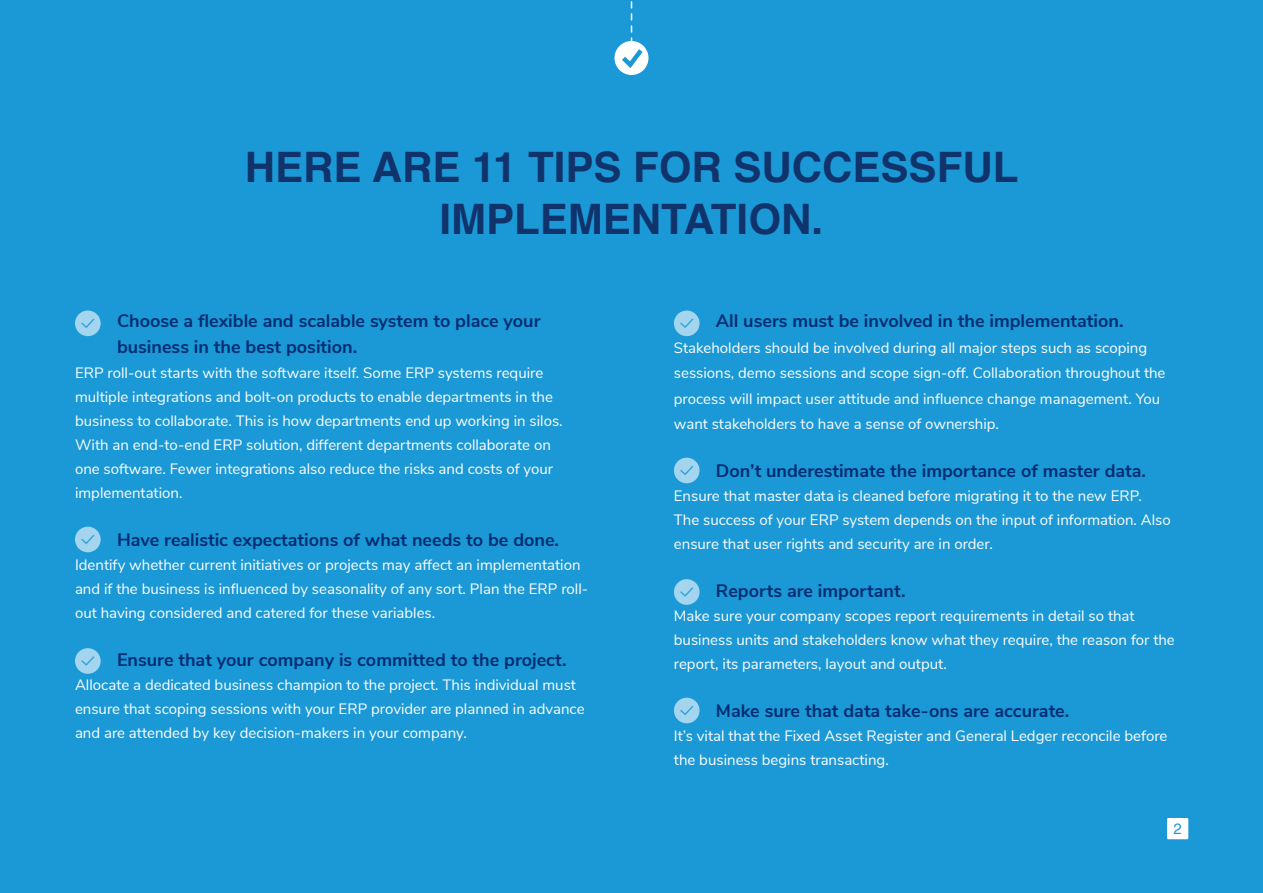
<style>
.page{position:relative;width:1263px;height:893px;background:#1b99d6}
.page>*{position:absolute;margin:0;border:0;box-sizing:border-box;transform-origin:0 0}
.t1{font:700 42px/52.5px "Helvetica";color:#10336c;text-align:center}
.t2{font:700 18px/25.5px "Nunito Sans";color:#002d73}
.t3{font:15px/24px "Nunito Sans";color:#fdfdfd}
.t4{font:15px "Helvetica";color:#1b99d6}
</style>
<div class="page">
<div style="left:1167px;top:818px;width:21px;height:21px;background:#fff"></div>
<div style="left:75px;top:311px;width:26px;height:25px;background:#a3d6ee;border-radius:50%"></div>
<svg style="left:81px;top:318px;width:14px;height:10px"></svg>
<div style="left:674px;top:311px;width:25px;height:25px;background:#a3d6ee;border-radius:50%"></div>
<svg style="left:680px;top:318px;width:14px;height:10px"></svg>
<div style="left:75px;top:527px;width:26px;height:25px;background:#a3d6ee;border-radius:50%"></div>
<svg style="left:81px;top:534px;width:14px;height:11px"></svg>
<div style="left:674px;top:458px;width:25px;height:25px;background:#a3d6ee;border-radius:50%"></div>
<svg style="left:680px;top:465px;width:14px;height:11px"></svg>
<svg style="left:75px;top:648px;width:26px;height:26px"></svg>
<svg style="left:80px;top:654px;width:16px;height:13px"></svg>
<svg style="left:674px;top:579px;width:25px;height:26px"></svg>
<svg style="left:678px;top:585px;width:17px;height:13px"></svg>
<div style="left:674px;top:698px;width:25px;height:25px;background:#a3d6ee;border-radius:50%"></div>
<svg style="left:680px;top:705px;width:14px;height:11px"></svg>
<svg style="left:614px;top:41px;width:34px;height:34px"></svg>
<svg style="left:617px;top:1px;width:30px;height:71px"></svg>
<h1 class="t1" style="left:245px;top:141px;width:775px">HERE ARE 11 TIPS FOR SUCCESSFUL<br>IMPLEMENTATION.</h1>
<p class="t2" style="left:117px;top:307px;width:425px">Choose a flexible and scalable system to place your business in the best position.</p>
<p class="t3" style="left:75px;top:360px;width:489px">ERP roll-out starts with the software itself. Some ERP systems require multiple integrations and bolt-on products to enable departments in the business to collaborate. This is how departments end up working in silos.<br>With an end-to-end ERP solution, different departments collaborate on one software. Fewer integrations also reduce the risks and costs of your implementation.</p>
<p class="t2" style="left:117px;top:526px;width:443px">Have realistic expectations of what needs to be done.</p>
<p class="t3" style="left:75px;top:552px;width:515px">Identify whether current initiatives or projects may affect an implementation and if the business is influenced by seasonality of any sort. Plan the ERP roll&shy;out having considered and catered for these variables.</p>
<p class="t2" style="left:117px;top:646px;width:451px">Ensure that your company is committed to the project.</p>
<p class="t3" style="left:75px;top:672px;width:511px">Allocate a dedicated business champion to the project. This individual must ensure that scoping sessions with your ERP provider are planned in advance and are attended by key decision-makers in your company.</p>
<p class="t2" style="left:716px;top:307px;width:409px">All users must be involved in the implementation.</p>
<p class="t3" style="left:674px;top:334px;width:493px;line-height:25.5px">Stakeholders should be involved during all major steps such as scoping sessions, demo sessions and scope sign-off. Collaboration throughout the process will impact user attitude and influence change management. You want stakeholders to have a sense of ownership.</p>
<p class="t2" style="left:716px;top:457px;width:432px">Don’t underestimate the importance of master data.</p>
<p class="t3" style="left:674px;top:483px;width:498px">Ensure that master data is cleaned before migrating it to the new ERP.<br>The success of your ERP system depends on the input of information. Also ensure that user rights and security are in order.</p>
<p class="t2" style="left:716px;top:577px;width:191px">Reports are important.</p>
<p class="t3" style="left:674px;top:603px;width:502px">Make sure your company scopes report requirements in detail so that business units and stakeholders know what they require, the reason for the report, its parameters, layout and output.</p>
<p class="t2" style="left:716px;top:697px;width:355px">Make sure that data take-ons are accurate.</p>
<p class="t3" style="left:674px;top:723px;width:495px">It’s vital that the Fixed Asset Register and General Ledger reconcile before the business begins transacting.</p>
<p class="t4" style="left:1173px;top:817px;width:10px">2</p>
</div>
